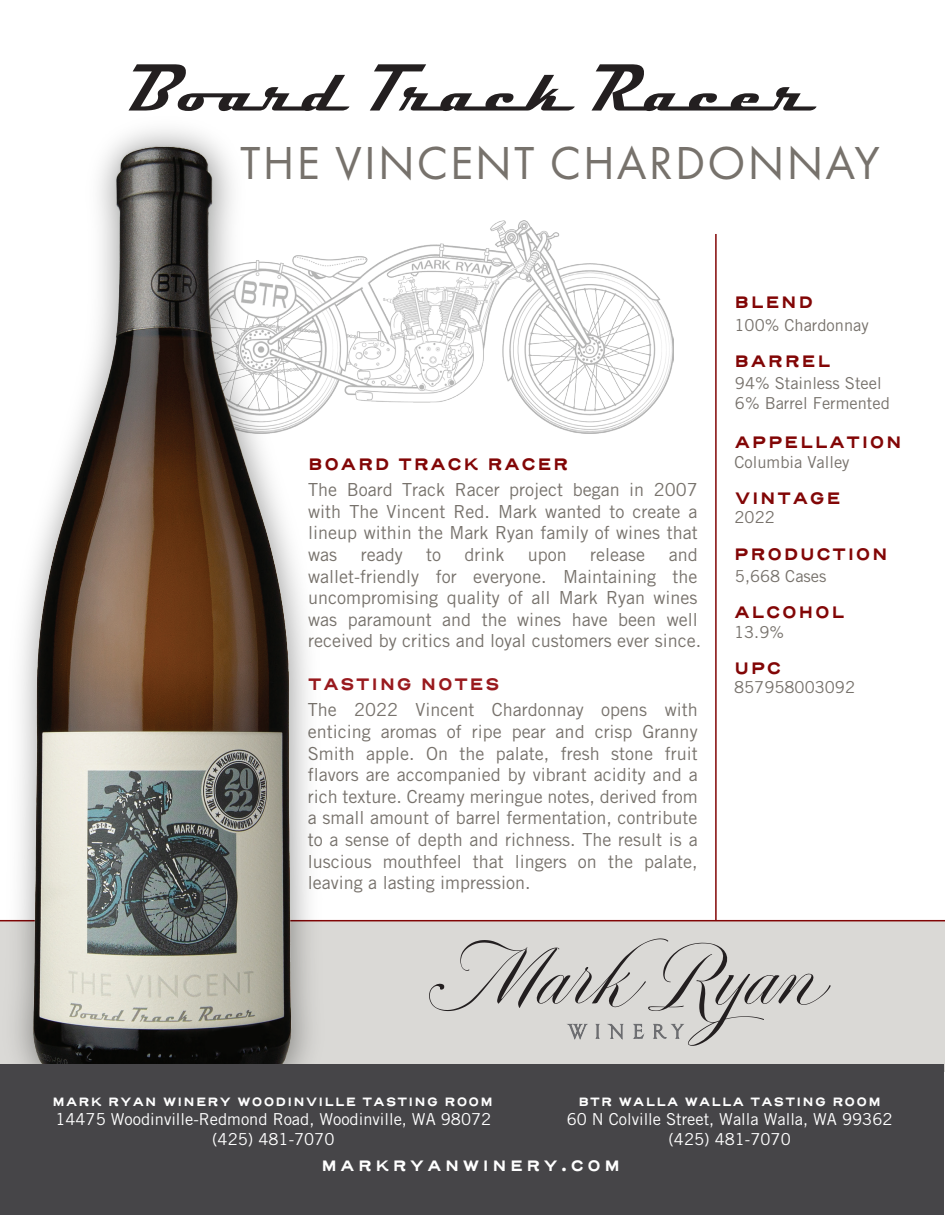
<style>
.page{position:relative;width:945px;height:1215px;background:#fff}
.page>*{position:absolute;margin:0;border:0;box-sizing:border-box;transform-origin:0 0}
.t1{font:48px "Futura PT";letter-spacing:.045em;color:#77726c}
.t2{font:18px/21.6px "Trade Gothic";color:#77726c;text-align:justify}
.t3{font:16.5px/19.5px "Trade Gothic";color:#fff;text-align:center}
.t4{font:16.5px/19.8px "Trade Gothic";color:#77726c}
.t5{font:700 16.5px "Henderson Sans Basic";letter-spacing:.105em;color:#820606}
.t6{font:700 16.5px "Henderson Sans Basic";letter-spacing:.105em;color:#991a1e}
.t7{font:700 15px "Henderson Sans Basic";letter-spacing:.24em;color:#fff}
.t8{font:700 12px "Henderson Sans Basic";letter-spacing:.105em;color:#fff}
</style>
<div class="page">
<img style="left:534px;top:231px;width:140px;height:202px">
<div style="left:0;top:921px;width:945px;height:151px;background:#dad9d6"></div>
<svg style="left:534px;top:938px;width:297px;height:108px"></svg>
<hr style="left:0;top:920px;width:945px;height:1px;background:#820606">
<img style="left:0;top:110px;width:534px;height:954px">
<svg style="left:591px;top:64px;width:226px;height:48px"></svg>
<svg style="left:128px;top:64px;width:222px;height:48px"></svg>
<svg style="left:370px;top:64px;width:205px;height:48px"></svg>
<div style="left:0;top:1064px;width:944px;height:151px;background:#464548"></div>
<hr style="left:715px;top:234px;width:2px;height:687px;background:#820606">
<h1 class="t1" style="left:240px;top:134px;width:641px">THE VINCENT CHARDONNAY</h1>
<p class="t5" style="left:735px;top:291px;width:80px">BLEND</p>
<p class="t4" style="left:735px;top:315px;width:136px">100% Chardonnay</p>
<p class="t5" style="left:308px;top:454px;width:262px">BOARD TRACK RACER</p>
<p class="t2" style="left:308px;top:479px;width:391px">The Board Track Racer project began in 2007 with The Vincent Red. Mark wanted to create a lineup within the Mark Ryan family of wines that was</p>
<p class="t2" style="left:361px;top:544px;width:43px">ready</p>
<p class="t2" style="left:426px;top:544px;width:16px">to</p>
<p class="t2" style="left:464px;top:544px;width:42px">drink</p>
<p class="t2" style="left:528px;top:544px;width:41px">upon</p>
<p class="t2" style="left:590px;top:544px;width:56px">release</p>
<p class="t2" style="left:308px;top:544px;width:394px;text-align:left;text-indent:360px">and wallet-friendly for everyone. Maintaining the uncompromising quality of all Mark Ryan wines was paramount and the wines have been well received by critics and loyal customers ever since.</p>
<p class="t6" style="left:308px;top:673px;width:193px">TASTING NOTES</p>
<p class="t2" style="left:308px;top:699px;width:392px">The 2022 Vincent Chardonnay opens with enticing aromas of ripe pear and crisp Granny Smith apple. On the palate, fresh stone fruit flavors are accompanied by vibrant acidity and a rich texture. Creamy meringue notes, derived from a small amount of barrel fermentation, contribute to a sense of depth and richness. The result is a luscious mouthfeel that lingers on the palate, leaving a lasting impression.</p>
<p class="t5" style="left:735px;top:351px;width:97px">BARREL</p>
<p class="t4" style="left:735px;top:373px;width:156px">94% Stainless Steel<br>6% Barrel Fermented</p>
<p class="t5" style="left:735px;top:432px;width:169px">APPELLATION</p>
<p class="t4" style="left:735px;top:452px;width:117px">Columbia Valley</p>
<p class="t5" style="left:735px;top:487px;width:107px">VINTAGE</p>
<p class="t4" style="left:735px;top:507px;width:42px">2022</p>
<p class="t5" style="left:734px;top:543px;width:155px">PRODUCTION</p>
<p class="t4" style="left:735px;top:566px;width:93px">5,668 Cases</p>
<p class="t5" style="left:734px;top:602px;width:112px">ALCOHOL</p>
<p class="t4" style="left:734px;top:622px;width:51px">13.9%</p>
<p class="t5" style="left:734px;top:657px;width:48px">UPC</p>
<p class="t4" style="left:734px;top:677px;width:122px">857958003092</p>
<p class="t8" style="left:52px;top:1094px;width:442px">MARK RYAN WINERY WOODINVILLE TASTING ROOM</p>
<p class="t3" style="left:212px;top:1129px;width:124px">(425) 481-7070</p>
<p class="t8" style="left:578px;top:1094px;width:304px">BTR WALLA WALLA TASTING ROOM</p>
<p class="t3" style="left:55px;top:1110px;width:437px">14475 Woodinville-Redmond Road, Woodinville, WA 98072</p>
<p class="t3" style="left:567px;top:1110px;width:327px">60 N Colville Street, Walla Walla, WA 99362 (425) 481-7070</p>
<p class="t7" style="left:322px;top:1156px;width:300px">MARKRYANWINERY.COM</p>
</div>
